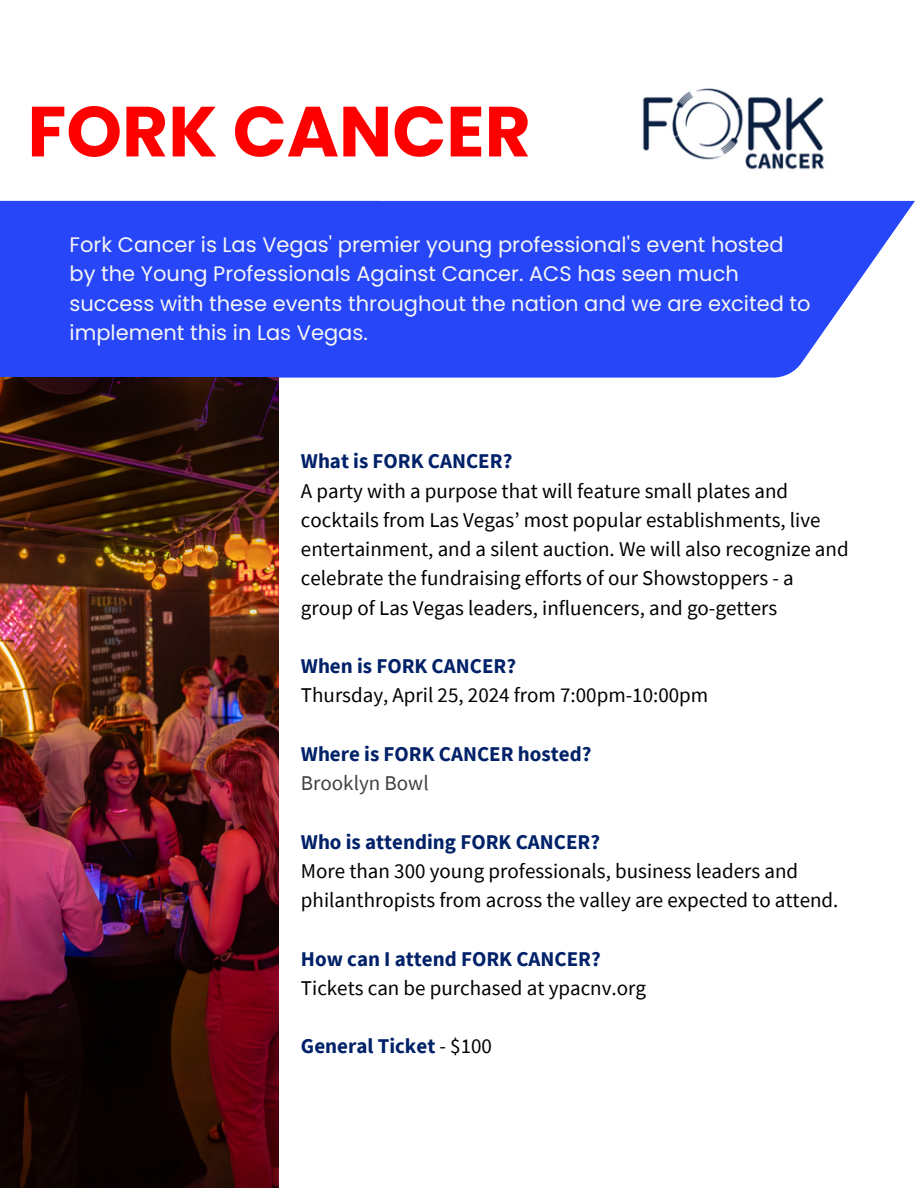
<style>
.page{position:relative;width:918px;height:1188px;background:#fff}
.page>*{position:absolute;margin:0;border:0;box-sizing:border-box;transform-origin:0 0}
.t1{font:700 70.95px "Poppins";color:#f00}
.t2{font:21px/29.2px "Source Sans Pro";color:#000}
.t3{font:21px/29.2px "Poppins";color:#f6f6f6}
.t4{font:700 21px "Source Sans Pro";color:#012169}
.t5{font:21px "Source Sans Pro";color:#414042}
.s1{font-weight:400;color:#000}
</style>
<div class="page">
<svg style="left:379px;top:201px;width:536px;height:177px;background:#405bf8"></svg>
<div style="left:0;top:201px;width:379px;height:177px;background:#2746f8"></div>
<img style="left:642px;top:88px;width:182px;height:82px">
<img style="left:0;top:378px;width:279px;height:810px">
<p class="t1" style="left:28px;top:82px;width:505px">FORK CANCER</p>
<p class="t3" style="left:70px;top:230px;width:742px">Fork Cancer is Las Vegas' premier young professional's event hosted by the Young Professionals Against Cancer. ACS has seen much success with these events throughout the nation and we are excited to implement this in Las Vegas.</p>
<p class="t4" style="left:301px;top:448px;width:213px">What is FORK CANCER?</p>
<p class="t2" style="left:301px;top:475px;width:549px">A party with a purpose that will feature small plates and cocktails from Las Vegas’ most popular establishments, live entertainment, and a silent auction. We will also recognize and celebrate the fundraising efforts of our Showstoppers - a group of Las Vegas leaders, influencers, and go-getters</p>
<p class="t4" style="left:301px;top:652px;width:217px">When is FORK CANCER?</p>
<p class="t2" style="left:301px;top:680px;width:409px">Thursday, April 25, 2024 from 7:00pm-10:00pm</p>
<p class="t4" style="left:301px;top:740px;width:292px">Where is FORK CANCER hosted?</p>
<p class="t5" style="left:301px;top:769px;width:129px">Brooklyn Bowl</p>
<p class="t4" style="left:301px;top:828px;width:301px">Who is attending FORK CANCER?</p>
<p class="t2" style="left:301px;top:856px;width:539px">More than 300 young professionals, business leaders and philanthropists from across the valley are expected to attend.</p>
<p class="t4" style="left:301px;top:945px;width:301px">How can I attend FORK CANCER?</p>
<p class="t2" style="left:301px;top:973px;width:347px">Tickets can be purchased at ypacnv.org</p>
<p class="t4" style="left:301px;top:1033px;width:193px">General Ticket <span class="s1">- $100</span></p>
</div>
